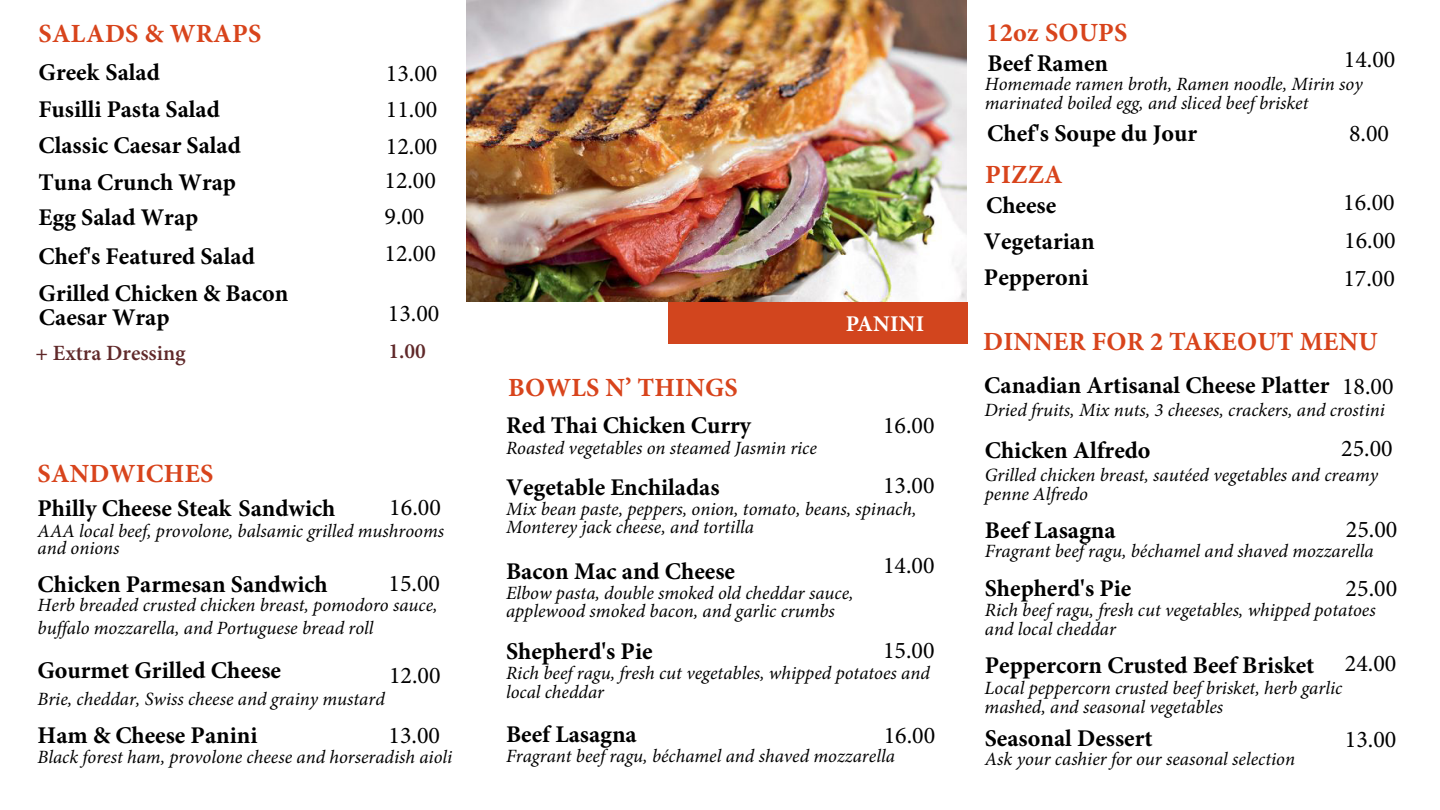
<style>
.page{position:relative;width:1440px;height:810px;background:#fff}
.page>*{position:absolute;margin:0;border:0;box-sizing:border-box;transform-origin:0 0}
.t1{font:700 26.25px "Minion Pro";letter-spacing:.01em;color:#d8441c}
.t2{font:700 24px/36.5px "Minion Pro";color:#000}
.t3{font:24px/36.5px "Minion Pro";color:#000;text-align:justify}
.t4{font:700 22.5px "Minion Pro";letter-spacing:.01em;color:#fff}
.t5{font:600 21.75px "Minion Pro";color:#60292a}
.t6{font:italic 18.75px/18.8px "Minion Pro";color:#000}
</style>
<div class="page">
<div style="left:668px;top:302px;width:300px;height:41px;background:#d2451e"></div>
<img style="left:466px;top:0;width:501px;height:302px">
<h1 class="t1" style="left:39px;top:15px;width:224px">SALADS &amp; WRAPS</h1>
<p class="t2" style="left:38px;top:53px;width:204px">Greek Salad<br>Fusilli Pasta Salad<br>Classic Caesar Salad<br>Tuna Crunch Wrap<br>Egg Salad Wrap</p>
<p class="t2" style="left:39px;top:237px;width:251px;line-height:36.8px">Chef's Featured Salad<br>Grilled Chicken &amp; Bacon</p>
<p class="t2" style="left:39px;top:299px;width:132px">Caesar Wrap</p>
<p class="t3" style="left:388px;top:295px;width:53px">13.00</p>
<p class="t3" style="left:386px;top:55px;width:53px">13.00<br>11.00<br>12.00</p>
<p class="t3" style="left:384px;top:162px;width:53px;text-align:left">12.00<br>9.00<br>12.00</p>
<p class="t5" style="left:36px;top:338px;width:152px">+ Extra Dressing</p>
<p class="t5" style="left:388px;top:336px;width:39px">1.00</p>
<h1 class="t1" style="left:38px;top:455px;width:177px">SANDWICHES</h1>
<p class="t2" style="left:37px;top:490px;width:300px">Philly Cheese Steak Sandwich</p>
<p class="t3" style="left:389px;top:489px;width:53px">16.00</p>
<p class="t6" style="left:38px;top:522px;width:408px;line-height:17.9px">AAA local beef, provolone, balsamic grilled mushrooms and onions</p>
<p class="t2" style="left:38px;top:566px;width:292px">Chicken Parmesan Sandwich</p>
<p class="t3" style="left:389px;top:565px;width:53px">15.00</p>
<p class="t6" style="left:38px;top:594px;width:402px;line-height:22.6px">Herb breaded crusted chicken breast, pomodoro sauce, buffalo mozzarella, and Portuguese bread roll</p>
<p class="t2" style="left:37px;top:652px;width:245px">Gourmet Grilled Cheese</p>
<p class="t3" style="left:389px;top:657px;width:53px">12.00</p>
<p class="t6" style="left:38px;top:690px;width:349px">Brie, cheddar, Swiss cheese and grainy mustard</p>
<p class="t2" style="left:38px;top:716px;width:221px">Ham &amp; Cheese Panini</p>
<p class="t3" style="left:389px;top:717px;width:53px">13.00</p>
<p class="t6" style="left:38px;top:747px;width:416px">Black forest ham, provolone cheese and horseradish aioli</p>
<p class="t4" style="left:846px;top:308px;width:80px">PANINI</p>
<p class="t1" style="left:508px;top:369px;width:231px">BOWLS N’ THINGS</p>
<p class="t2" style="left:506px;top:407px;width:247px">Red Thai Chicken Curry</p>
<p class="t6" style="left:506px;top:438px;width:312px">Roasted vegetables on steamed Jasmin rice</p>
<p class="t2" style="left:506px;top:469px;width:215px">Vegetable Enchiladas</p>
<p class="t6" style="left:506px;top:499px;width:412px">Mix bean paste, peppers, onion, tomato, beans, spinach,<br>Monterey jack cheese, and tortilla</p>
<p class="t2" style="left:506px;top:552px;width:231px">Bacon Mac and Cheese</p>
<p class="t6" style="left:506px;top:583px;width:349px">Elbow pasta, double smoked old cheddar sauce, applewood smoked bacon, and garlic crumbs</p>
<p class="t2" style="left:506px;top:633px;width:148px">Shepherd's Pie</p>
<p class="t6" style="left:506px;top:664px;width:425px">Rich beef ragu, fresh cut vegetables, whipped potatoes and local cheddar</p>
<p class="t2" style="left:506px;top:715px;width:132px">Beef Lasagna</p>
<p class="t6" style="left:506px;top:746px;width:390px">Fragrant beef ragu, béchamel and shaved mozzarella</p>
<p class="t3" style="left:883px;top:408px;width:53px">16.00</p>
<p class="t3" style="left:883px;top:468px;width:53px">13.00</p>
<p class="t3" style="left:883px;top:547px;width:53px">14.00</p>
<p class="t3" style="left:883px;top:632px;width:53px">15.00</p>
<p class="t3" style="left:884px;top:717px;width:53px">16.00</p>
<h1 class="t1" style="left:986px;top:14px;width:143px">12oz SOUPS</h1>
<p class="t2" style="left:987px;top:44px;width:122px">Beef Ramen</p>
<p class="t3" style="left:1344px;top:41px;width:53px">14.00</p>
<p class="t6" style="left:985px;top:75px;width:379px">Homemade ramen broth, Ramen noodle, Mirin soy marinated boiled egg, and sliced beef brisket</p>
<p class="t2" style="left:987px;top:115px;width:211px">Chef's Soupe du Jour</p>
<h1 class="t1" style="left:985px;top:156px;width:79px">PIZZA</h1>
<p class="t2" style="left:984px;top:187px;width:112px">Cheese<br>Vegetarian<br>Pepperoni</p>
<p class="t3" style="left:1349px;top:116px;width:42px">8.00</p>
<p class="t3" style="left:1343px;top:183px;width:54px;line-height:38px">16.00<br>16.00<br>17.00</p>
<h1 class="t1" style="left:983px;top:324px;width:396px">DINNER FOR 2 TAKEOUT MENU</h1>
<p class="t2" style="left:984px;top:367px;width:347px">Canadian Artisanal Cheese Platter</p>
<p class="t6" style="left:985px;top:401px;width:402px">Dried fruits, Mix nuts, 3 cheeses, crackers, and crostini</p>
<p class="t2" style="left:985px;top:432px;width:167px">Chicken Alfredo</p>
<p class="t6" style="left:985px;top:466px;width:395px">Grilled chicken breast, sautéed vegetables and creamy penne Alfredo</p>
<p class="t2" style="left:985px;top:512px;width:132px">Beef Lasagna</p>
<p class="t6" style="left:985px;top:541px;width:390px">Fragrant beef ragu, béchamel and shaved mozzarella</p>
<p class="t2" style="left:985px;top:570px;width:148px">Shepherd's Pie</p>
<p class="t6" style="left:985px;top:600px;width:392px">Rich beef ragu, fresh cut vegetables, whipped potatoes and local cheddar</p>
<p class="t2" style="left:985px;top:647px;width:331px">Peppercorn Crusted Beef Brisket</p>
<p class="t6" style="left:985px;top:678px;width:359px">Local peppercorn crusted beef brisket, herb garlic mashed, and seasonal vegetables</p>
<p class="t2" style="left:985px;top:720px;width:169px">Seasonal Dessert</p>
<p class="t6" style="left:985px;top:749px;width:312px">Ask your cashier for our seasonal selection</p>
<p class="t3" style="left:1342px;top:368px;width:53px">18.00</p>
<p class="t3" style="left:1341px;top:430px;width:53px">25.00</p>
<p class="t3" style="left:1346px;top:511px;width:53px">25.00</p>
<p class="t3" style="left:1346px;top:570px;width:53px">25.00</p>
<p class="t3" style="left:1345px;top:645px;width:53px">24.00</p>
<p class="t3" style="left:1345px;top:722px;width:53px">13.00</p>
</div>
